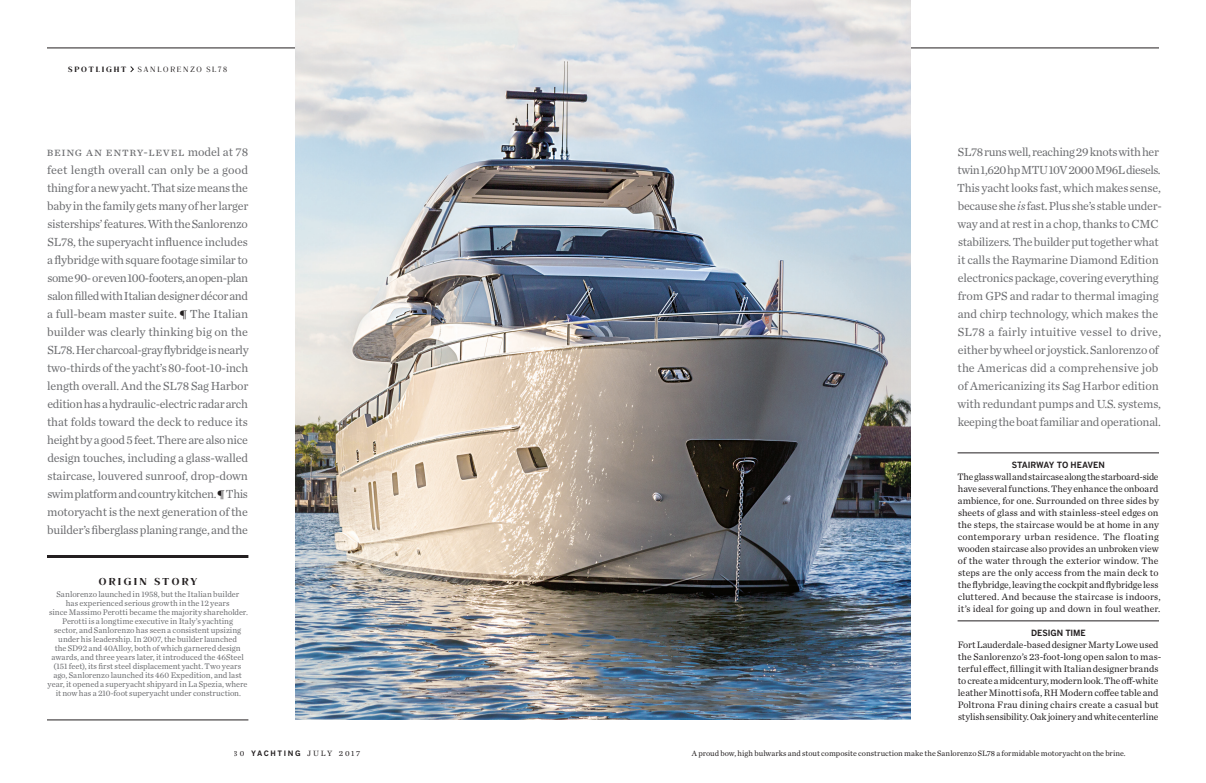
<style>
.page{position:relative;width:1206px;height:783px;background:#fff}
.page>*{position:absolute;margin:0;border:0;box-sizing:border-box;transform-origin:0 0}
.BODY_FIRST{font:12.2px/18px "Chronicle Text G1";letter-spacing:-.015em;color:#6c6d70}
.t1{font:10.5px "Romana Dem";letter-spacing:.225em;color:#231f20}
.BODY_MAIN{font:9.8px/12px "Chronicle Text G1";letter-spacing:-.005em;color:#231f20}
.t2{font:8.5px/9px "Chronicle Text G1";color:#6c6d70;text-align:center}
.t3{font:700 8.5px "Benton Gothic";letter-spacing:-.01em;color:#231f20}
.t4{font:8px "Chronicle Text G1";letter-spacing:.005em;color:#231f20}
.t5{font:8px "Chronicle Text G1";letter-spacing:.215em;color:#231f20}
.t6{font:8px "Romana Boo";letter-spacing:.22em;color:#231f20}
.t7{font:8px "Romana Dem";letter-spacing:.23em;color:#231f20}
.s1{color:#231f20}
.s2{font-style:italic}
.s3{font-family:"Benton Gothic";font-weight:700;font-size:7.4px}
</style>
<div class="page">
<hr style="left:958px;top:453px;width:201px;height:1px;background:#231f20">
<hr style="left:958px;top:621px;width:201px;height:1px;background:#231f20">
<svg style="left:130px;top:66px;width:4px;height:6px"></svg>
<hr style="left:47px;top:48px;width:1112px;height:1px;background:#231f20">
<img style="left:295px;top:0;width:616px;height:720px">
<hr style="left:47px;top:720px;width:201px;height:1px;background:#231f20">
<hr style="left:47px;top:555px;width:201px;height:3px;background:#231f20">
<p class="t7" style="left:68px;top:65px;width:59px">SPOTLIGHT</p>
<p class="t6" style="left:138px;top:65px;width:91px">SANLORENZO SL78</p>
<p class="BODY_FIRST" style="left:47px;top:142px;width:203px;text-align:justify">being an entry-level model at 78 feet length overall can only be a good thing for a new yacht. That size means the baby in the family gets many of her larger sisterships’ features. With the Sanlorenzo SL78, the superyacht influence includes a flybridge with square footage similar to some 90- or even 100-footers, an open-plan salon filled with Italian designer décor and a full-beam master suite. <span class="s1">¶</span> The Italian builder was clearly thinking big on the SL78. Her charcoal-gray flybridge is nearly two-thirds of the yacht’s 80-foot-10-inch length overall. And the SL78 Sag Harbor edition has a hydraulic-electric radar arch that folds toward the deck to reduce its height by a good 5 feet. There are also nice design touches, including a glass-walled staircase, louvered sunroof, drop-down swim platform and country kitchen. <span class="s1">¶</span> This motoryacht is the next generation of the builder’s fiberglass planing range, and the</p>
<p class="t1" style="left:99px;top:576px;width:100px">ORIGIN STORY</p>
<p class="t2" style="left:48px;top:589px;width:202px">Sanlorenzo launched in 1958, but the Italian builder<br>has experienced serious growth in the 12 years<br>since Massimo Perotti became the majority shareholder.<br>Perotti is a longtime executive in Italy’s yachting<br>sector, and Sanlorenzo has seen a consistent upsizing under his leadership. In 2007, the builder launched<br>the SD92 and 40Alloy, both of which garnered design awards, and three years later, it introduced the 46Steel (151 feet), its first steel displacement yacht. Two years ago, Sanlorenzo launched its 460 Expedition, and last year, it opened a superyacht shipyard in La Spezia, where it now has a 210-foot superyacht under construction.</p>
<p class="BODY_FIRST" style="left:957px;top:142px;width:206px">SL78 runs well, reaching 29 knots with her twin 1,620 hp MTU 10V 2000 M96L diesels.<br>This yacht looks fast, which makes sense, because she <span class="s2">is</span> fast. Plus she’s stable under&shy;way and at rest in a chop, thanks to CMC stabilizers. The builder put together what it calls the Raymarine Diamond Edition electronics package, covering everything from GPS and radar to thermal imaging and chirp technology, which makes the SL78 a fairly intuitive vessel to drive, either by wheel or joystick. Sanlorenzo of the Americas did a comprehensive job of Americanizing its Sag Harbor edition with redundant pumps and U.S. systems, keeping the boat familiar and operational.</p>
<p class="t3" style="left:1012px;top:460px;width:94px">STAIRWAY TO HEAVEN</p>
<p class="BODY_MAIN" style="left:958px;top:470px;width:205px">The glass wall and staircase along the starboard-side have several functions. They enhance the onboard ambience, for one. Surrounded on three sides by sheets of glass and with stainless-steel edges on the steps, the staircase would be at home in any contemporary urban residence. The floating wooden staircase also provides an unbroken view of the water through the exterior window. The steps are the only access from the main deck to the flybridge, leaving the cockpit and flybridge less cluttered. And because the staircase is indoors, it’s ideal for going up and down in foul weather.</p>
<p class="t3" style="left:1031px;top:628px;width:56px">DESIGN TIME</p>
<p class="BODY_MAIN" style="left:958px;top:638px;width:205px">Fort Lauderdale-based designer Marty Lowe used the Sanlorenzo’s 23-foot-long open salon to mas&shy;terful effect, filling it with Italian designer brands to create a midcentury, modern look. The off-white leather Minotti sofa, RH Modern coffee table and Poltrona Frau dining chairs create a casual but stylish sensibility. Oak joinery and white centerline</p>
<p class="t5" style="left:234px;top:747px;width:128px">30 <span class="s3">YACHTING</span> JULY 2017</p>
<p class="t4" style="left:692px;top:747px;width:435px">A proud bow, high bulwarks and stout composite construction make the Sanlorenzo SL78 a formidable motoryacht on the brine.</p>
</div>
